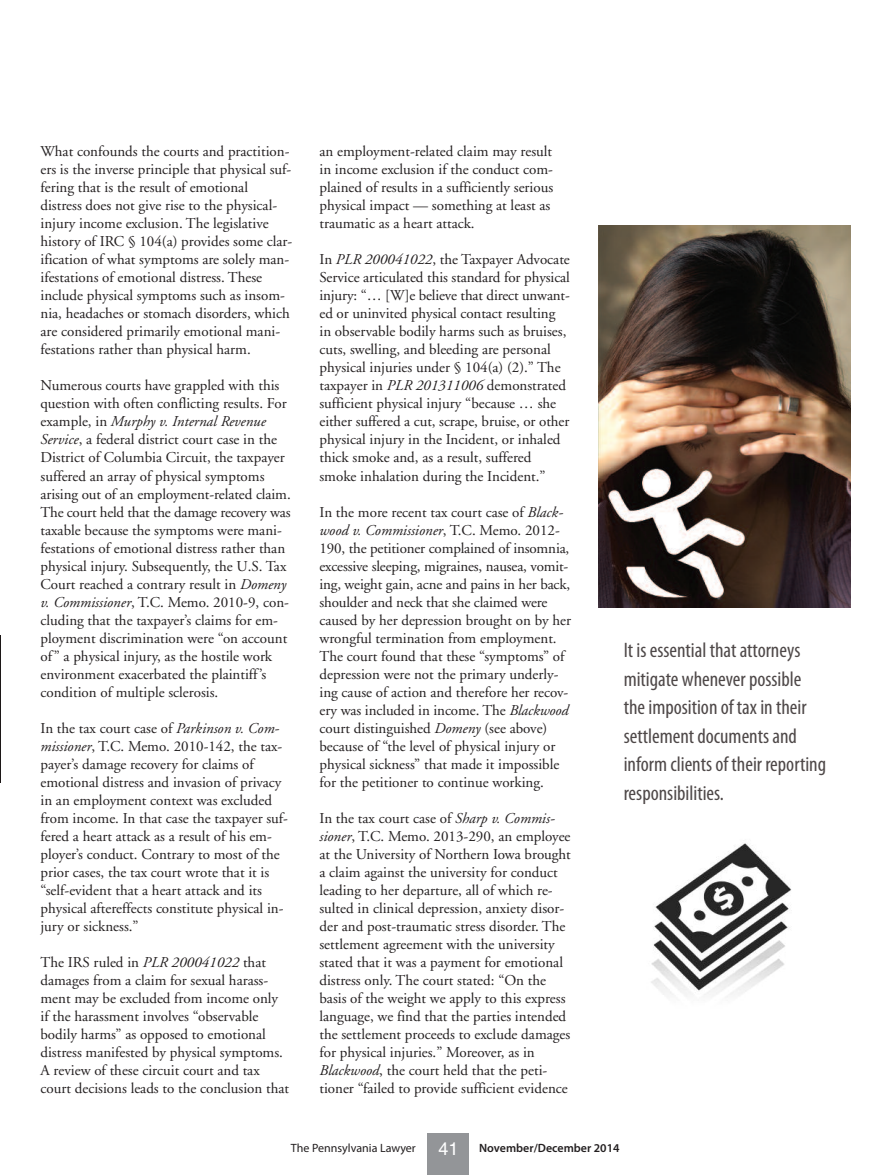
<style>
.page{position:relative;width:891px;height:1175px;background:#fff}
.page>*{position:absolute;margin:0;border:0;box-sizing:border-box;transform-origin:0 0}
.t1{font:condensed 21px/28.5px "Myriad Pro";color:#4e4848}
.t2{font:15px/18px "Adobe Garamond";color:#231f20}
.t3{font:600 12px "Myriad Pro";color:#231f20}
.t4{font:12px "Myriad Pro";color:#231f20}
.s1{font-style:italic}
.s2{font-family:"Helvetica";font-weight:400;font-size:18px;color:#fff}
</style>
<div class="page">
<div style="left:428px;top:1133px;width:41px;height:41px;background:#939598"></div>
<hr style="left:0;top:634px;width:1px;height:148px;background:#1c1717">
<img style="left:598px;top:225px;width:252px;height:382px">
<img style="left:651px;top:843px;width:141px;height:154px">
<p class="t2" style="left:41px;top:144px;width:253px">What confounds the courts and practition&shy;ers is the inverse principle that physical suf&shy;fering that is the result of emotional distress does not give rise to the physical&shy;injury income exclusion. The legislative history of IRC § 104(a) provides some clar&shy;ification of what symptoms are solely man&shy;ifestations of emotional distress. These include physical symptoms such as insom&shy;nia, headaches or stomach disorders, which are considered primarily emotional mani&shy;festations rather than physical harm.</p>
<p class="t2" style="left:41px;top:378px;width:252px">Numerous courts have grappled with this question with often conflicting results. For example, in <span class="s1">Murphy v. Internal Revenue Service</span>, a federal district court case in the District of Columbia Circuit, the taxpayer suffered an array of physical symptoms arising out of an employment-related claim.<br>The court held that the damage recovery was taxable because the symptoms were mani&shy;festations of emotional distress rather than physical injury. Subsequently, the U.S. Tax Court reached a contrary result in <span class="s1">Domeny v. Commissioner</span>, T.C. Memo. 2010-9, con&shy;cluding that the taxpayer’s claims for em&shy;ployment discrimination were “on account of” a physical injury, as the hostile work environment exacerbated the plaintiff’s condition of multiple sclerosis.</p>
<p class="t2" style="left:40px;top:720px;width:249px">In the tax court case of <span class="s1">Parkinson v. Com&shy;missioner</span>, T.C. Memo. 2010-142, the tax&shy;payer’s damage recovery for claims of emotional distress and invasion of privacy in an employment context was excluded from income. In that case the taxpayer suf&shy;fered a heart attack as a result of his em&shy;ployer’s conduct. Contrary to most of the prior cases, the tax court wrote that it is “self-evident that a heart attack and its physical aftereffects constitute physical in&shy;jury or sickness.”</p>
<p class="t2" style="left:40px;top:954px;width:250px">The IRS ruled in <span class="s1">PLR 200041022</span> that damages from a claim for sexual harass&shy;ment may be excluded from income only if the harassment involves “observable bodily harms” as opposed to emotional distress manifested by physical symptoms.<br>A review of these circuit court and tax court decisions leads to the conclusion that</p>
<p class="t2" style="left:319px;top:144px;width:235px">an employment-related claim may result in income exclusion if the conduct com&shy;plained of results in a sufficiently serious physical impact — something at least as traumatic as a heart attack.</p>
<p class="t2" style="left:319px;top:252px;width:252px">In <span class="s1">PLR 200041022</span>, the Taxpayer Advocate Service articulated this standard for physical injury: “… [W]e believe that direct unwant&shy;ed or uninvited physical contact resulting in observable bodily harms such as bruises, cuts, swelling, and bleeding are personal physical injuries under § 104(a) (2).” The taxpayer in <span class="s1">PLR 201311006</span> demonstrated sufficient physical injury “because … she either suffered a cut, scrape, bruise, or other physical injury in the Incident, or inhaled thick smoke and, as a result, suffered smoke inhalation during the Incident.”</p>
<p class="t2" style="left:319px;top:504px;width:253px">In the more recent tax court case of <span class="s1">Black&shy;wood v. Commissioner</span>, T.C. Memo. 2012- 190, the petitioner complained of insomnia, excessive sleeping, migraines, nausea, vomit&shy;ing, weight gain, acne and pains in her back, shoulder and neck that she claimed were caused by her depression brought on by her wrongful termination from employment.<br>The court found that these “symptoms” of depression were not the primary underly&shy;ing cause of action and therefore her recov&shy;ery was included in income. The <span class="s1">Blackwood </span>court distinguished <span class="s1">Domeny</span> (see above) because of “the level of physical injury or physical sickness” that made it impossible for the petitioner to continue working.</p>
<p class="t2" style="left:319px;top:810px;width:253px">In the tax court case of <span class="s1">Sharp v. Commis&shy;sioner</span>, T.C. Memo. 2013-290, an employee at the University of Northern Iowa brought a claim against the university for conduct leading to her departure, all of which re&shy;sulted in clinical depression, anxiety disor&shy;der and post-traumatic stress disorder. The settlement agreement with the university stated that it was a payment for emotional distress only. The court stated: “On the basis of the weight we apply to this express language, we find that the parties intended the settlement proceeds to exclude damages for physical injuries.” Moreover, as in <span class="s1">Blackwood</span>, the court held that the peti&shy;tioner “failed to provide sufficient evidence</p>
<h1 class="t1" style="left:624px;top:638px;width:204px">It is essential that attorneys mitigate whenever possible the imposition of tax in their settlement documents and inform clients of their reporting responsibilities.</h1>
<p class="t4" style="left:291px;top:1143px;width:126px">The Pennsylvania Lawyer</p>
<p class="t3" style="left:439px;top:1143px;width:183px"><span class="s2">41</span> November/December 2014</p>
</div>
